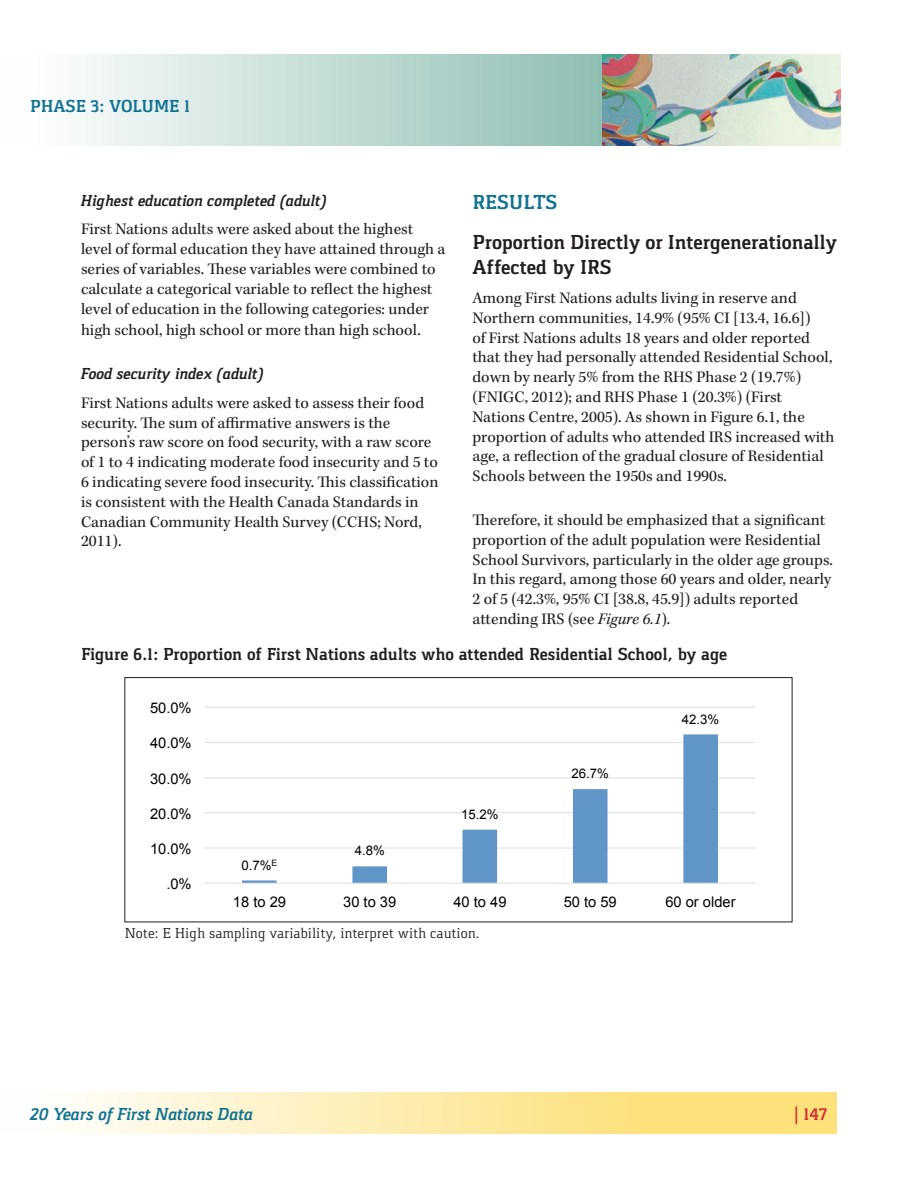
<style>
.page{position:relative;width:918px;height:1188px;background:#fff}
.page>*{position:absolute;margin:0;border:0;box-sizing:border-box;transform-origin:0 0}
.FN-Heading_2{font:700 21px/25.2px "Gaspar";color:#231f20}
.FN-Heading_1{font:700 21px "Gaspar";color:#117392}
.FN-Table_title{font:700 18px "Gaspar";color:#231f20}
.t1{font:italic 700 18px "Gaspar";color:#117392}
.t2{font:700 18px "Gaspar";color:#117392}
.t3{font:700 18px "Gaspar";color:#d43238}
.FN-Body{font:16.5px/19.8px "Kepler Std";color:#231f20}
.FN-Body_bold_italic{font:italic 700 16.5px "Gaspar";color:#231f20}
.FN-Table_body{font:15px "Gaspar";color:#231f20}
.t4{font:14.7px "Arial";color:#000}
.t5{font:13.2px "Arial";color:#000}
.s1{font-style:italic}
</style>
<div class="page">
<div style="left:1px;top:54px;width:602px;height:92px;background:linear-gradient(to right,#fff,#8fbeb3)"></div>
<img style="left:603px;top:54px;width:238px;height:92px">
<svg style="left:76px;top:1093px;width:761px;height:41px;background:#fdeba8"></svg>
<hr style="left:204px;top:847px;width:552px;height:2px;background:#e0e0e0">
<hr style="left:204px;top:812px;width:552px;height:1px;background:#e0e0e0">
<hr style="left:204px;top:777px;width:552px;height:1px;background:#e0e0e0">
<hr style="left:204px;top:742px;width:552px;height:1px;background:#e0e0e0">
<hr style="left:204px;top:707px;width:552px;height:1px;background:#e0e0e0">
<svg style="left:242px;top:734px;width:476px;height:149px"></svg>
<hr style="left:204px;top:883px;width:552px;height:1px;background:#e0e0e0">
<div style="left:124px;top:677px;width:668px;height:245px;border:1px solid #231f20"></div>
<p class="t2" style="left:30px;top:96px;width:161px">PHASE 3: VOLUME 1</p>
<p class="FN-Body_bold_italic" style="left:81px;top:191px;width:247px">Highest education completed (adult)</p>
<p class="FN-Body" style="left:81px;top:220px;width:366px">First Nations adults were asked about the highest level of formal education they have attained through a series of variables. These variables were combined to calculate a categorical variable to reflect the highest level of education in the following categories: under</p>
<p class="FN-Body" style="left:81px;top:321px;width:341px">high school, high school or more than high school.</p>
<p class="FN-Body_bold_italic" style="left:81px;top:364px;width:184px">Food security index (adult)</p>
<p class="FN-Body" style="left:81px;top:393px;width:359px">First Nations adults were asked to assess their food security. The sum of affirmative answers is the person’s raw score on food security, with a raw score of 1 to 4 indicating moderate food insecurity and 5 to 6 indicating severe food insecurity. This classification is consistent with the Health Canada Standards in Canadian Community Health Survey (CCHS; Nord, 2011).</p>
<p class="FN-Heading_1" style="left:472px;top:190px;width:86px">RESULTS</p>
<p class="FN-Heading_2" style="left:472px;top:229px;width:366px">Proportion Directly or Intergenerationally<br>Affected by IRS</p>
<p class="FN-Body" style="left:472px;top:289px;width:363px">Among First Nations adults living in reserve and Northern communities, 14.9% (95% CI [13.4, 16.6])<br>of First Nations adults 18 years and older reported that they had personally attended Residential School, down by nearly 5% from the RHS Phase 2 (19.7%) (FNIGC, 2012); and RHS Phase 1 (20.3%) (First Nations Centre, 2005). As shown in Figure 6.1, the proportion of adults who attended IRS increased with age, a reflection of the gradual closure of Residential Schools between the 1950s and 1990s.</p>
<p class="FN-Body" style="left:472px;top:511px;width:362px">Therefore, it should be emphasized that a significant proportion of the adult population were Residential School Survivors, particularly in the older age groups.<br>In this regard, among those 60 years and older, nearly 2 of 5 (42.3%, 95% CI [38.8, 45.9]) adults reported attending IRS (see <span class="s1">Figure 6.1</span>).</p>
<p class="FN-Table_title" style="left:81px;top:644px;width:648px">Figure 6.1: Proportion of First Nations adults who attended Residential School, by age</p>
<p class="t4" style="left:150px;top:698px;width:43px">50.0%</p>
<p class="t4" style="left:150px;top:734px;width:43px">40.0%</p>
<p class="t4" style="left:150px;top:769px;width:43px">30.0%</p>
<p class="t4" style="left:150px;top:804px;width:43px">20.0%</p>
<p class="t4" style="left:150px;top:839px;width:43px">10.0%</p>
<p class="t4" style="left:166px;top:874px;width:27px">.0%</p>
<p class="t5" style="left:241px;top:857px;width:38px">0.7%<sup>E</sup></p>
<p class="t5" style="left:355px;top:842px;width:32px">4.8%</p>
<p class="t5" style="left:461px;top:806px;width:39px">15.2%</p>
<p class="t5" style="left:571px;top:765px;width:39px">26.7%</p>
<p class="t5" style="left:682px;top:710px;width:39px">42.3%</p>
<p class="t4" style="left:233px;top:892px;width:55px">18 to 29</p>
<p class="t4" style="left:343px;top:892px;width:55px">30 to 39</p>
<p class="t4" style="left:453px;top:892px;width:55px">40 to 49</p>
<p class="t4" style="left:564px;top:892px;width:55px">50 to 59</p>
<p class="t4" style="left:665px;top:892px;width:72px">60 or older</p>
<p class="FN-Table_body" style="left:125px;top:924px;width:356px">Note: E High sampling variability, interpret with caution.</p>
<p class="t1" style="left:30px;top:1104px;width:224px">20 Years of First Nations Data</p>
<p class="t3" style="left:794px;top:1104px;width:35px">| 147</p>
</div>
